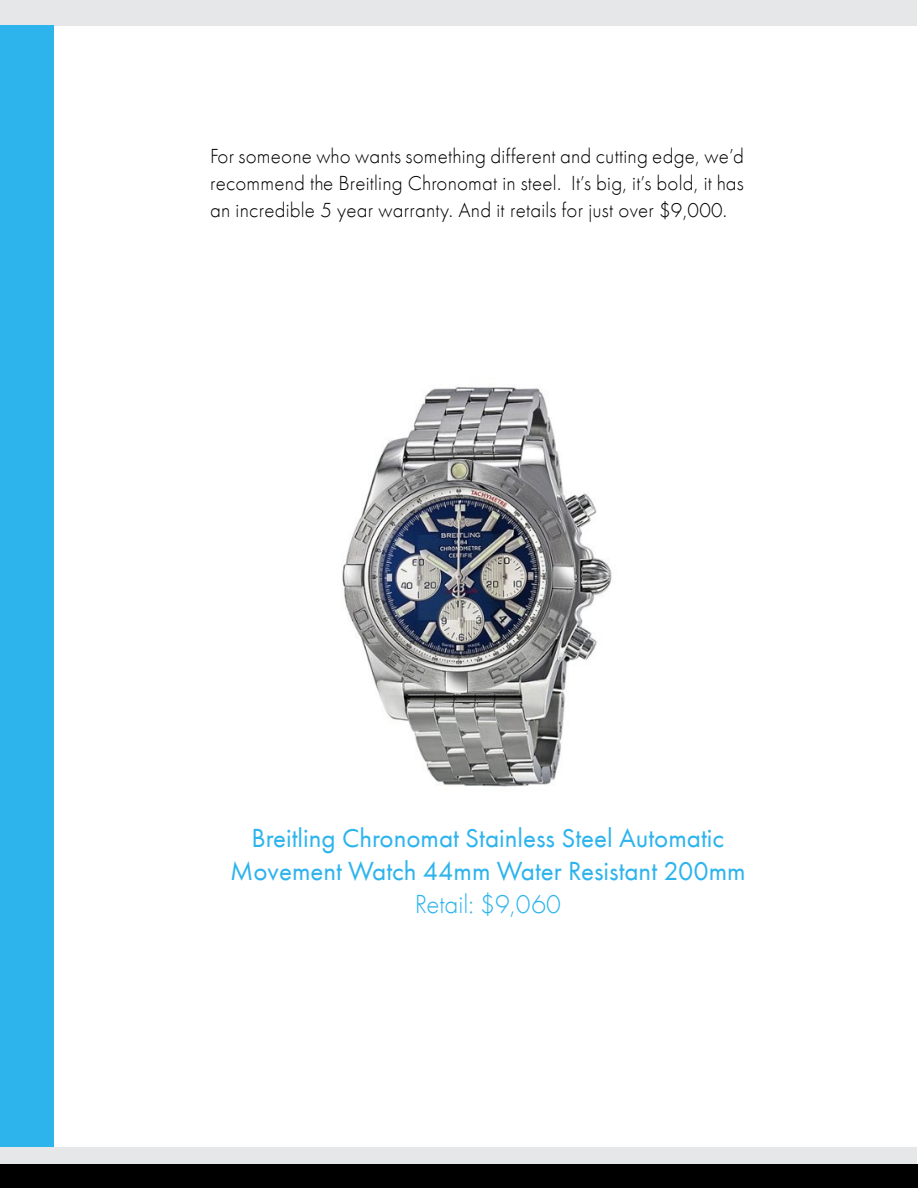
<style>
.page{position:relative;width:918px;height:1188px;background:#fff}
.page>*{position:absolute;margin:0;border:0;box-sizing:border-box;transform-origin:0 0}
.t1{font:27px/33px "Futura PT";color:#2db4ec;text-align:center}
.t2{font:300 27px "Futura PT";color:#2db4ec}
.t3{font:300 21px/27px "Futura PT";letter-spacing:.01em;color:#000;text-align:justify}
</style>
<div class="page">
<div style="left:1px;top:1164px;width:917px;height:24px;background:#000"></div>
<div style="left:1px;top:0;width:916px;height:25px;background:#e6e7e8"></div>
<div style="left:1px;top:1147px;width:916px;height:17px;background:#e6e7e8"></div>
<div style="left:1px;top:25px;width:53px;height:1122px;background:#2db4ec"></div>
<img style="left:342px;top:386px;width:270px;height:401px">
<p class="t3" style="left:210px;top:143px;width:535px">For someone who wants something different and cutting edge, we’d recommend the Breitling Chronomat in steel. It’s big, it’s bold, it has an incredible 5 year warranty. And it retails for just over $9,000.</p>
<p class="t1" style="left:230px;top:822px;width:517px">Breitling Chronomat Stainless Steel Automatic<br>Movement Watch 44mm Water Resistant 200mm</p>
<p class="t2" style="left:415px;top:889px;width:148px">Retail: $9,060</p>
</div>
